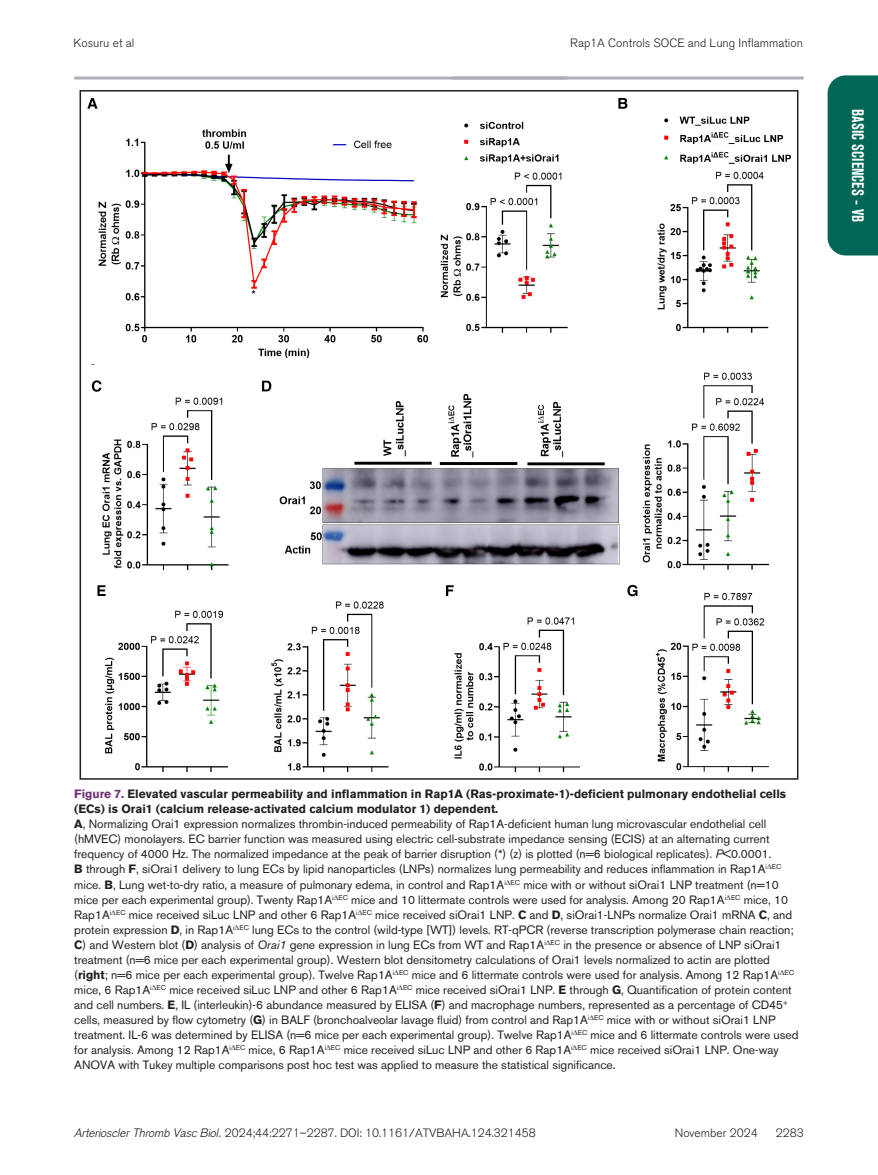
<style>
.page{position:relative;width:878px;height:1175px;background:#fff}
.page>*{position:absolute;margin:0;border:0;box-sizing:border-box;transform-origin:0 0}
.t1{font:700 condensed 16.5px "Akzidenz Grotesk BE";color:#fff;scale:.9 1}
.t2{font:12px/15px "Akzidenz Grotesk BE";color:#231f20}
.t3{font:300 12px "Akzidenz Grotesk BE";color:#231f20}
.s1{font-weight:700;color:#6e2f76}
.s2{font-weight:700}
.s3{font-style:italic}
.s4{font-family:"Akzidenz Grotesk";font-style:italic}
</style>
<div class="page">
<div style="left:827px;top:75px;width:51px;height:180px;background:#006756"></div>
<svg style="left:567px;top:76px;width:236px;height:4px"></svg>
<svg style="left:74px;top:76px;width:493px;height:4px;background:#bfc0c3"></svg>
<img style="left:88px;top:98px;width:702px;height:673px">
<p class="t3" style="left:74px;top:36px;width:62px">Kosuru et al</p>
<p class="t3" style="left:570px;top:36px;width:234px">Rap1A Controls SOCE and Lung Inflammation</p>
<h1 class="t1" style="left:867px;top:109px;width:127px;rotate:90deg">Basic Sciences - VB</h1>
<p class="t2" style="left:74px;top:786px;width:725px"><span class="s1">Figure 7.</span> <span class="s2">Elevated vascular permeability and inflammation in Rap1A (Ras-proximate-1)-deficient pulmonary endothelial cells (ECs) is Orai1 (calcium release-activated calcium modulator 1) dependent.<br>A</span>, Normalizing Orai1 expression normalizes thrombin-induced permeability of Rap1A-deficient human lung microvascular endothelial cell (hMVEC) monolayers. EC barrier function was measured using electric cell-substrate impedance sensing (ECIS) at an alternating current frequency of 4000 Hz. The normalized impedance at the peak of barrier disruption (*) (z) is plotted (n=6 biological replicates). <span class="s3">P</span>&lt;0.0001.<br><span class="s2">B</span> through <span class="s2">F</span>, siOrai1 delivery to lung ECs by lipid nanoparticles (LNPs) normalizes lung permeability and reduces inflammation in Rap1A<sup>i</sup><sup>Δ</sup><sup>EC </sup>mice. <span class="s2">B</span>, Lung wet-to-dry ratio, a measure of pulmonary edema, in control and Rap1A<sup>i</sup><sup>Δ</sup><sup>EC</sup> mice with or without siOrai1 LNP treatment (n=10 mice per each experimental group). Twenty Rap1A<sup>i</sup><sup>Δ</sup><sup>EC</sup> mice and 10 littermate controls were used for analysis. Among 20 Rap1A<sup>i</sup><sup>Δ</sup><sup>EC</sup> mice, 10<br>Rap1A<sup>i</sup><sup>Δ</sup><sup>EC</sup> mice received siLuc LNP and other 6 Rap1A<sup>i</sup><sup>Δ</sup><sup>EC</sup> mice received siOrai1 LNP. <span class="s2">C</span> and <span class="s2">D</span>, siOrai1-LNPs normalize Orai1 mRNA <span class="s2">C</span>, and protein expression <span class="s2">D</span>, in Rap1A<sup>i</sup><sup>Δ</sup><sup>EC</sup> lung ECs to the control (wild-type [WT]) levels. RT-qPCR (reverse transcription polymerase chain reaction; <span class="s2">C</span>) and Western blot (<span class="s2">D</span>) analysis of <span class="s3">Orai1</span> gene expression in lung ECs from WT and Rap1A<sup>i</sup><sup>Δ</sup><sup>EC</sup> in the presence or absence of LNP siOrai1 treatment (n=6 mice per each experimental group). Western blot densitometry calculations of Orai1 levels normalized to actin are plotted (<span class="s2">right</span>; n=6 mice per each experimental group). Twelve Rap1A<sup>i</sup><sup>Δ</sup><sup>EC</sup> mice and 6 littermate controls were used for analysis. Among 12 Rap1A<sup>i</sup><sup>Δ</sup><sup>EC </sup>mice, 6 Rap1A<sup>i</sup><sup>Δ</sup><sup>EC</sup> mice received siLuc LNP and other 6 Rap1A<sup>i</sup><sup>Δ</sup><sup>EC</sup> mice received siOrai1 LNP. <span class="s2">E</span> through <span class="s2">G</span>, Quantification of protein content and cell numbers. <span class="s2">E</span>, IL (interleukin)-6 abundance measured by ELISA (<span class="s2">F</span>) and macrophage numbers, represented as a percentage of CD45<sup>+ </sup>cells, measured by flow cytometry (<span class="s2">G</span>) in BALF (bronchoalveolar lavage fluid) from control and Rap1A<sup>i</sup><sup>Δ</sup><sup>EC</sup> mice with or without siOrai1 LNP treatment. IL-6 was determined by ELISA (n=6 mice per each experimental group). Twelve Rap1A<sup>i</sup><sup>Δ</sup><sup>EC</sup> mice and 6 littermate controls were used for analysis. Among 12 Rap1A<sup>i</sup><sup>Δ</sup><sup>EC</sup> mice, 6 Rap1A<sup>i</sup><sup>Δ</sup><sup>EC</sup> mice received siLuc LNP and other 6 Rap1A<sup>i</sup><sup>Δ</sup><sup>EC</sup> mice received siOrai1 LNP. One-way ANOVA with Tukey multiple comparisons post hoc test was applied to measure the statistical significance.</p>
<p class="t3" style="left:74px;top:1126px;width:463px"><span class="s4">Arterioscler Thromb Vasc Biol.</span> 2024;44:2271–2287. DOI: 10.1161/ATVBAHA.124.321458</p>
<p class="t3" style="left:675px;top:1126px;width:84px">November 2024</p>
<p class="t3" style="left:775px;top:1126px;width:29px">2283</p>
</div>
